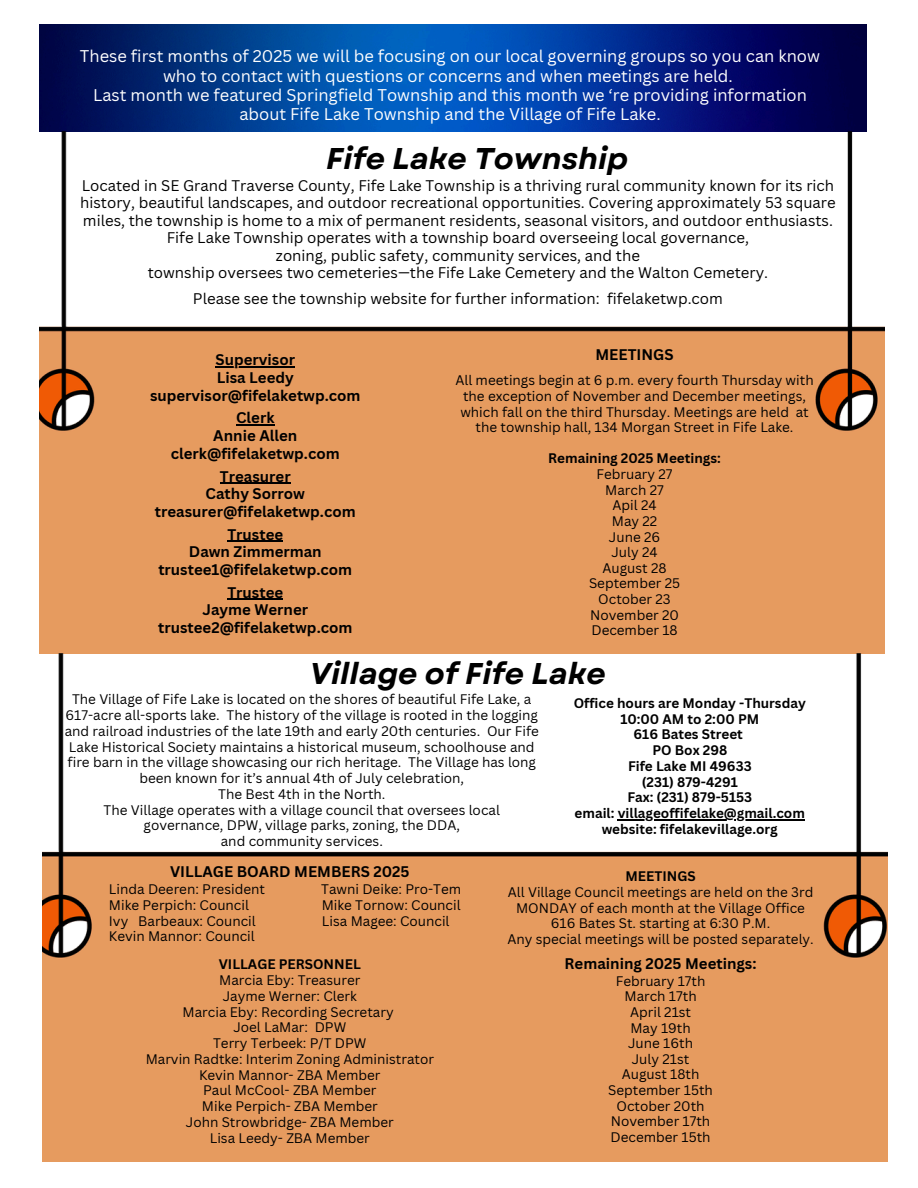
<style>
.page{position:relative;width:918px;height:1188px;background:#fff}
.page>*{position:absolute;margin:0;border:0;box-sizing:border-box;transform-origin:0 0}
.t1{font:italic 700 30px "Garet";color:#000}
.t2{font:16.5px/19.2px "Canva Sans";color:#fff;text-align:center}
.t3{font:15px/17.5px "Canva Sans";color:#000;text-align:center}
.t4{font:700 15px/17.7px "Canva Sans";color:#000;text-align:center}
.t5{font:13.5px/15.6px "Canva Sans";color:#000;text-align:center}
.t6{font:700 13.5px/15.8px "Canva Sans";color:#000;text-align:center}
.s1{font-weight:700}
</style>
<div class="page">
<img style="left:40px;top:25px;width:827px;height:106px">
<img style="left:40px;top:131px;width:845px;height:522px">
<hr style="left:216px;top:366px;width:79px;height:1px;background:#000">
<hr style="left:236px;top:424px;width:39px;height:1px;background:#000">
<hr style="left:220px;top:482px;width:71px;height:1px;background:#000">
<hr style="left:227px;top:540px;width:56px;height:2px;background:#000">
<hr style="left:227px;top:599px;width:56px;height:1px;background:#000">
<img style="left:42px;top:654px;width:845px;height:507px">
<hr style="left:618px;top:819px;width:187px;height:1px;background:#000">
<h4 class="t2" style="left:80px;top:46px;width:742px">These first months of 2025 we will be focusing on our local governing groups so you can know who to contact with questions or concerns and when meetings are held.<br>Last month we featured Springfield Township and this month we ‘re providing information about Fife Lake Township and the Village of Fife Lake.</h4>
<p class="t1" style="left:326px;top:136px;width:304px">Fife Lake Township</p>
<h1 class="t3" style="left:80px;top:176px;width:757px">Located in SE Grand Traverse County, Fife Lake Township is a thriving rural community known for its rich history, beautiful landscapes, and outdoor recreational opportunities. Covering approximately 53 square miles, the township is home to a mix of permanent residents, seasonal visitors, and outdoor enthusiasts.<br>Fife Lake Township operates with a township board overseeing local governance,<br>zoning, public safety, community services, and the<br>township oversees two cemeteries—the Fife Lake Cemetery and the Walton Cemetery.</h1>
<h4 class="t3" style="left:193px;top:290px;width:531px">Please see the township website for further information: fifelaketwp.com</h4>
<p class="t4" style="left:150px;top:351px;width:212px">Supervisor<br>Lisa Leedy supervisor@fifelaketwp.com</p>
<p class="t4" style="left:171px;top:409px;width:170px">Clerk<br>Annie Allen clerk@fifelaketwp.com</p>
<p class="t4" style="left:155px;top:467px;width:202px">Treasurer<br>Cathy Sorrow treasurer@fifelaketwp.com</p>
<p class="t4" style="left:158px;top:525px;width:195px">Trustee<br>Dawn Zimmerman trustee1@fifelaketwp.com</p>
<p class="t4" style="left:158px;top:583px;width:196px">Trustee<br>Jayme Werner trustee2@fifelaketwp.com</p>
<p class="t4" style="left:596px;top:346px;width:80px">MEETINGS</p>
<p class="t5" style="left:455px;top:372px;width:360px">All meetings begin at 6 p.m. every fourth Thursday with the exception of November and December meetings, which fall on the third Thursday. Meetings are held at</p>
<h3 class="t5" style="left:476px;top:419px;width:319px">the township hall, 134 Morgan Street in Fife Lake.</h3>
<h3 class="t5" style="left:548px;top:450px;width:174px"><span class="s1">Remaining 2025 Meetings:<br></span>February 27<br>March 27<br>Apil 24<br>May 22</h3>
<h3 class="t5" style="left:609px;top:529px;width:53px">June 26</h3>
<h3 class="t5" style="left:611px;top:544px;width:48px">July 24</h3>
<h3 class="t5" style="left:603px;top:560px;width:66px">August 28</h3>
<h3 class="t5" style="left:589px;top:575px;width:93px">September 25</h3>
<h2 class="t5" style="left:598px;top:591px;width:74px">October 23</h2>
<p class="t5" style="left:590px;top:607px;width:90px">November 20</p>
<p class="t5" style="left:591px;top:622px;width:88px">December 18</p>
<p class="t1" style="left:310px;top:652px;width:298px">Village of Fife Lake</p>
<p class="t5" style="left:65px;top:691px;width:476px">The Village of Fife Lake is located on the shores of beautiful Fife Lake, a 617-acre all-sports lake. The history of the village is rooted in the logging and railroad industries of the late 19th and early 20th centuries. Our Fife Lake Historical Society maintains a historical museum, schoolhouse and fire barn in the village showcasing our rich heritage. The Village has long been known for it’s annual 4th of July celebration,</p>
<p class="t5" style="left:218px;top:786px;width:169px">The Best 4th in the North.</p>
<p class="t5" style="left:104px;top:801px;width:398px">The Village operates with a village council that oversees local governance, DPW, village parks, zoning, the DDA,</p>
<p class="t5" style="left:221px;top:833px;width:164px">and community services.</p>
<p class="t6" style="left:574px;top:695px;width:234px">Office hours are Monday -Thursday<br>10:00 AM to 2:00 PM<br>616 Bates Street<br>PO Box 298<br>Fife Lake MI 49633<br>(231) 879-4291<br>Fax: (231) 879-5153<br>email: villageoffifelake@gmail.com</p>
<p class="t6" style="left:602px;top:821px;width:178px">website: fifelakevillage.org</p>
<p class="t4" style="left:170px;top:863px;width:241px">VILLAGE BOARD MEMBERS 2025</p>
<p class="t5" style="left:109px;top:881px;width:158px">Linda Deeren: President</p>
<p class="t5" style="left:321px;top:881px;width:141px">Tawni Deike: Pro-Tem</p>
<h5 class="t5" style="left:109px;top:897px;width:142px">Mike Perpich: Council</h5>
<h5 class="t5" style="left:322px;top:897px;width:140px">Mike Tornow: Council</h5>
<p class="t5" style="left:109px;top:912px;width:148px">Ivy Barbeaux: Council</p>
<p class="t5" style="left:322px;top:912px;width:129px">Lisa Magee: Council</p>
<p class="t5" style="left:109px;top:928px;width:147px">Kevin Mannor: Council</p>
<p class="t6" style="left:219px;top:956px;width:144px">VILLAGE PERSONNEL</p>
<p class="t5" style="left:219px;top:972px;width:143px">Marcia Eby: Treasurer</p>
<h4 class="t5" style="left:223px;top:988px;width:136px">Jayme Werner: Clerk</h4>
<p class="t5" style="left:183px;top:1003px;width:213px">Marcia Eby: Recording Secretary</p>
<p class="t5" style="left:233px;top:1019px;width:114px">Joel LaMar: DPW</p>
<p class="t5" style="left:213px;top:1035px;width:155px">Terry Terbeek: P/T DPW</p>
<p class="t5" style="left:146px;top:1051px;width:290px">Marvin Radtke: Interim Zoning Administrator</p>
<p class="t5" style="left:199px;top:1066px;width:183px">Kevin Mannor- ZBA Member</p>
<p class="t5" style="left:203px;top:1082px;width:175px">Paul McCool- ZBA Member</p>
<p class="t5" style="left:202px;top:1098px;width:177px">Mike Perpich- ZBA Member</p>
<p class="t5" style="left:186px;top:1114px;width:209px">John Strowbridge- ZBA Member</p>
<p class="t5" style="left:210px;top:1129px;width:162px">Lisa Leedy- ZBA Member</p>
<p class="t6" style="left:625px;top:868px;width:72px">MEETINGS</p>
<h1 class="t5" style="left:508px;top:884px;width:307px">All Village Council meetings are held on the 3rd<br>MONDAY of each month at the Village Office</h1>
<p class="t5" style="left:551px;top:915px;width:221px">616 Bates St. starting at 6:30 P.M.</p>
<p class="t5" style="left:507px;top:931px;width:308px">Any special meetings will be posted separately.</p>
<p class="t4" style="left:565px;top:955px;width:193px">Remaining 2025 Meetings:</p>
<p class="t5" style="left:608px;top:973px;width:106px">February 17th<br>March 17th<br>April 21st<br>May 19th<br>June 16th<br>July 21st<br>August 18th<br>September 15th<br>October 20th<br>November 17th<br>December 15th</p>
</div>
